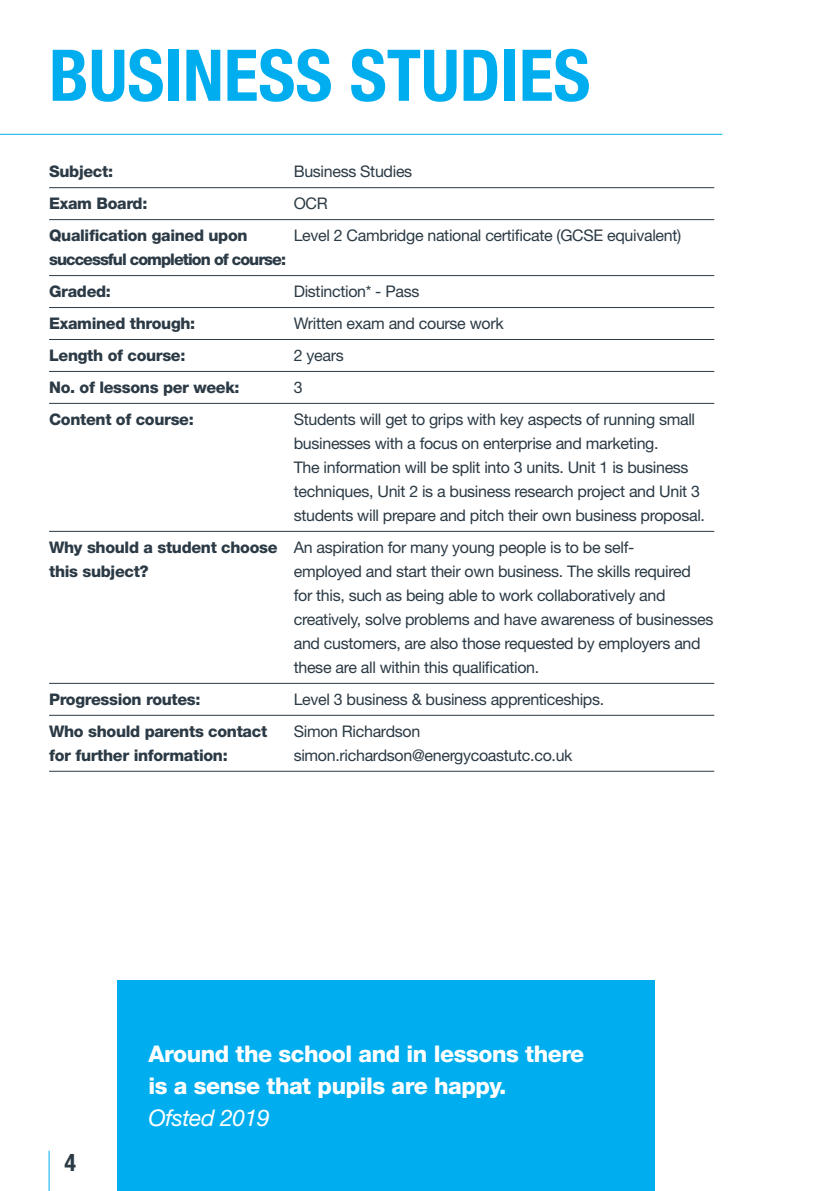
<style>
.page{position:relative;width:840px;height:1191px;background:#fff}
.page>*{position:absolute;margin:0;border:0;box-sizing:border-box;transform-origin:0 0}
.t1{font:700 condensed 71.4px "Helvetica Neue";color:#00aeef}
.t2{font:700 condensed 24px "Helvetica Neue";color:#2b3a45}
.t3{font:800 23px/32px "Helvetica Neue";letter-spacing:-.02em;color:#fff}
.t4{font:italic 23px "Helvetica Neue";letter-spacing:-.02em;color:#fff}
.t5{font:16px/24px "Helvetica Neue";letter-spacing:-.02em;color:#2b3a45}
.t6{font:800 16px "Helvetica Neue";letter-spacing:-.02em;color:#2b3a45}
.t7{font:800 16px "Helvetica Neue";letter-spacing:-.06em;color:#2b3a45}
.s1{font-weight:800}
</style>
<div class="page">
<hr style="left:49px;top:187px;width:664px;height:1px;background:#2b3a45">
<hr style="left:49px;top:219px;width:664px;height:1px;background:#2b3a45">
<hr style="left:49px;top:275px;width:664px;height:1px;background:#2b3a45">
<hr style="left:49px;top:307px;width:664px;height:1px;background:#2b3a45">
<hr style="left:49px;top:339px;width:664px;height:1px;background:#2b3a45">
<hr style="left:49px;top:371px;width:664px;height:1px;background:#2b3a45">
<hr style="left:49px;top:403px;width:664px;height:1px;background:#2b3a45">
<hr style="left:49px;top:531px;width:664px;height:1px;background:#2b3a45">
<hr style="left:49px;top:683px;width:664px;height:1px;background:#2b3a45">
<hr style="left:49px;top:715px;width:664px;height:1px;background:#2b3a45">
<hr style="left:49px;top:771px;width:664px;height:1px;background:#2b3a45">
<hr style="left:0;top:134px;width:722px;height:1px;background:#00aeef">
<hr style="left:49px;top:1150px;width:1px;height:41px;background:#00aeef">
<div style="left:118px;top:980px;width:536px;height:211px;background:#00aeef"></div>
<p class="t1" style="left:49px;top:32px;width:542px">BUSINESS STUDIES</p>
<p class="t6" style="left:49px;top:162px;width:65px">Subject:</p>
<p class="t5" style="left:293px;top:159px;width:120px">Business Studies</p>
<p class="t6" style="left:49px;top:194px;width:100px">Exam Board:</p>
<p class="t5" style="left:293px;top:191px;width:36px">OCR</p>
<p class="t6" style="left:49px;top:226px;width:200px">Qualification gained upon</p>
<p class="t5" style="left:293px;top:223px;width:389px">Level 2 Cambridge national certificate (GCSE equivalent)</p>
<p class="t7" style="left:49px;top:250px;width:238px">successful completion of course:</p>
<p class="t6" style="left:49px;top:282px;width:63px">Graded:</p>
<p class="t5" style="left:293px;top:279px;width:127px">Distinction* - Pass</p>
<p class="t6" style="left:49px;top:314px;width:148px">Examined through:</p>
<p class="t5" style="left:293px;top:311px;width:211px">Written exam and course work</p>
<p class="t6" style="left:49px;top:346px;width:138px">Length of course:</p>
<p class="t5" style="left:293px;top:343px;width:51px">2 years</p>
<p class="t6" style="left:49px;top:377px;width:192px">No. of lessons per week:</p>
<p class="t5" style="left:293px;top:375px;width:10px">3</p>
<p class="t6" style="left:49px;top:409px;width:146px">Content of course:</p>
<p class="t5" style="left:293px;top:407px;width:412px">Students will get to grips with key aspects of running small businesses with a focus on enterprise and marketing.<br>The information will be split into 3 units. Unit 1 is business techniques, Unit 2 is a business research project and Unit 3 students will prepare and pitch their own business proposal.</p>
<p class="t5" style="left:49px;top:535px;width:586px"><span class="s1">Why should a student choose</span> An aspiration for many young people is to be self&shy;<span class="s1">this subject?</span></p>
<p class="t5" style="left:293px;top:559px;width:421px">employed and start their own business. The skills required for this, such as being able to work collaboratively and creatively, solve problems and have awareness of businesses and customers, are also those requested by employers and these are all within this qualification.</p>
<p class="t6" style="left:49px;top:689px;width:153px">Progression routes:</p>
<p class="t5" style="left:293px;top:687px;width:312px">Level 3 business &amp; business apprenticeships.</p>
<p class="t6" style="left:49px;top:721px;width:219px">Who should parents contact</p>
<p class="t5" style="left:293px;top:718px;width:128px">Simon Richardson</p>
<p class="t6" style="left:49px;top:745px;width:180px">for further information:</p>
<p class="t5" style="left:293px;top:742px;width:280px">simon.richardson@energycoastutc.co.uk</p>
<p class="t2" style="left:64px;top:1147px;width:13px">4</p>
<p class="t3" style="left:148px;top:1038px;width:437px">Around the school and in lessons there is a sense that pupils are happy.</p>
<p class="t4" style="left:148px;top:1104px;width:123px">Ofsted 2019</p>
</div>
